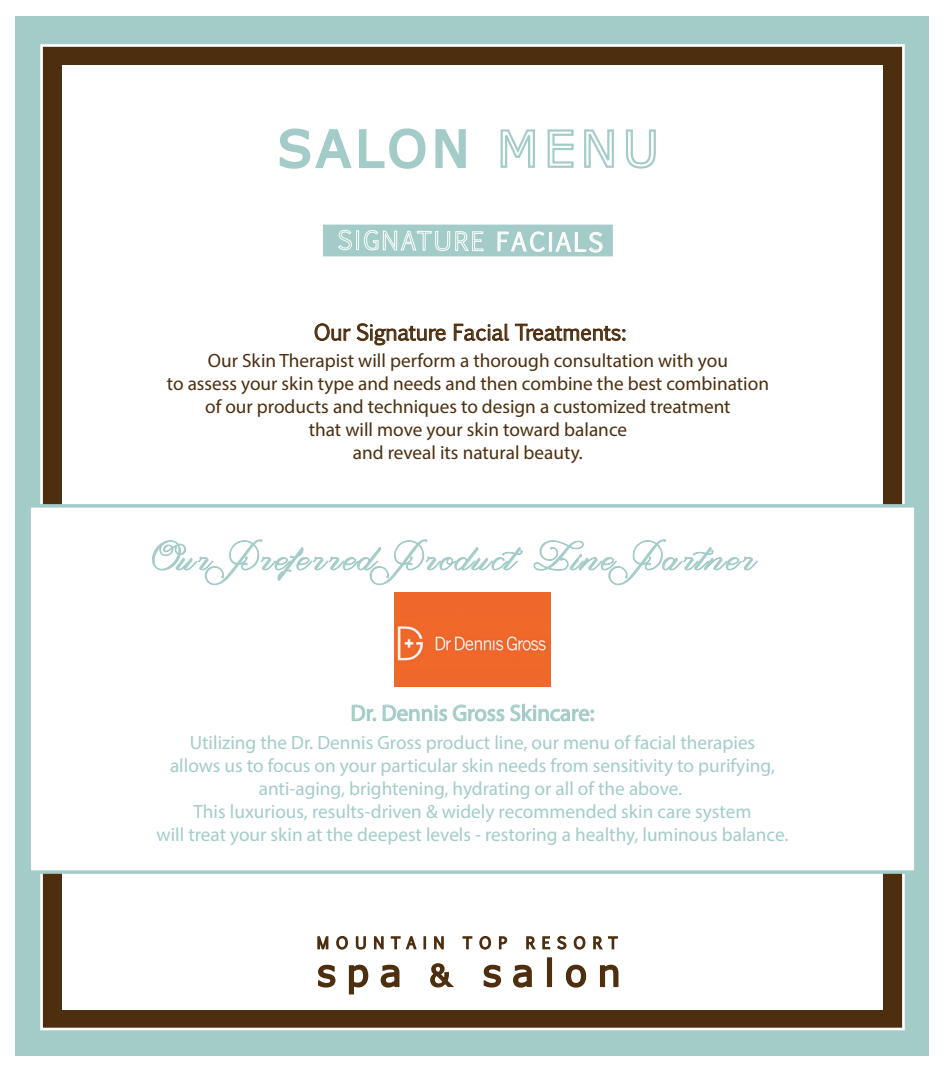
<style>
.page{position:relative;width:945px;height:1071px;background:#fff}
.page>*{position:absolute;margin:0;border:0;box-sizing:border-box;transform-origin:0 0}
.t1{font:300 36.75px "Magnolia";letter-spacing:.06em;color:#a3ccc9}
.t2{font:36.75px "Verdana";letter-spacing:.28em;color:#4d2e0e}
.t3{font:22.75px "Myriad Pro";color:#a3ccc9}
.t4{font:21px "Euphemia CAS";color:#4d2e0e}
.t5{font:19.25px/23.1px "Myriad Pro";color:#a3ccc9;text-align:center}
.t6{font:19.25px/23.1px "Myriad Pro";color:#4d2e0e;text-align:center}
.s1{font-size:29.75px}
</style>
<div class="page">
<div style="left:16px;top:16px;width:913px;height:1039px;background:#a3ccc9"></div>
<div style="left:40px;top:44px;width:865px;height:986px;background:#4d2e0e;border:3px solid #fff"></div>
<div style="left:62px;top:65px;width:821px;height:945px;background:#fff"></div>
<svg style="left:318px;top:964px;width:18px;height:24px"></svg>
<svg style="left:348px;top:964px;width:21px;height:31px"></svg>
<svg style="left:380px;top:964px;width:20px;height:24px"></svg>
<svg style="left:430px;top:963px;width:24px;height:25px"></svg>
<svg style="left:483px;top:964px;width:19px;height:24px"></svg>
<svg style="left:513px;top:964px;width:19px;height:24px"></svg>
<div style="left:547px;top:957px;width:5px;height:30px;border:2px solid #4d2e0e"></div>
<svg style="left:565px;top:964px;width:22px;height:24px"></svg>
<svg style="left:599px;top:964px;width:20px;height:24px"></svg>
<svg style="left:317px;top:936px;width:12px;height:14px"></svg>
<svg style="left:336px;top:935px;width:12px;height:15px"></svg>
<svg style="left:355px;top:936px;width:11px;height:14px"></svg>
<svg style="left:373px;top:936px;width:11px;height:14px"></svg>
<svg style="left:390px;top:936px;width:27px;height:14px"></svg>
<svg style="left:424px;top:936px;width:2px;height:13px"></svg>
<svg style="left:434px;top:936px;width:10px;height:14px"></svg>
<svg style="left:462px;top:936px;width:11px;height:14px"></svg>
<svg style="left:479px;top:935px;width:13px;height:15px"></svg>
<svg style="left:498px;top:936px;width:10px;height:14px"></svg>
<svg style="left:526px;top:935px;width:41px;height:15px"></svg>
<svg style="left:573px;top:935px;width:13px;height:15px"></svg>
<svg style="left:593px;top:936px;width:25px;height:14px"></svg>
<svg style="left:279px;top:128px;width:147px;height:41px"></svg>
<svg style="left:435px;top:129px;width:31px;height:39px"></svg>
<svg style="left:500px;top:129px;width:35px;height:39px"></svg>
<svg style="left:547px;top:129px;width:27px;height:39px"></svg>
<svg style="left:584px;top:129px;width:30px;height:39px"></svg>
<svg style="left:625px;top:129px;width:31px;height:40px"></svg>
<div style="left:27px;top:504px;width:891px;height:370px;background:#fff;border:4px solid #a3ccc9"></div>
<div style="left:321px;top:223px;width:294px;height:35px;background:#a3ccc9;border:2px solid #fff"></div>
<svg style="left:314px;top:229px;width:312px;height:117px"></svg>
<svg style="left:352px;top:704px;width:24px;height:17px"></svg>
<svg style="left:383px;top:704px;width:64px;height:18px"></svg>
<svg style="left:453px;top:704px;width:141px;height:18px"></svg>
<img style="left:394px;top:593px;width:157px;height:93px">
<svg style="left:152px;top:539px;width:371px;height:46px"></svg>
<svg style="left:534px;top:539px;width:224px;height:46px"></svg>
<p class="t4" style="left:314px;top:317px;width:314px">Our Signature Facial Treatments:</p>
<p class="t6" style="left:167px;top:348px;width:604px">Our Skin Therapist will perform a thorough consultation with you<br>to assess your skin type and needs and then combine the best combination of our products and techniques to design a customized treatment<br>that will move your skin toward balance<br>and reveal its natural beauty.</p>
<h1 class="t1" style="left:152px;top:532px;width:606px">Our Preferred Product Line Partner</h1>
<p class="t3" style="left:351px;top:699px;width:245px">Dr. Dennis Gross Skincare:</p>
<p class="t5" style="left:157px;top:730px;width:633px">Utilizing the Dr. Dennis Gross product line, our menu of facial therapies<br>allows us to focus on your particular skin needs from sensitivity to purifying, anti-aging, brightening, hydrating or all of the above.<br>This luxurious, results-driven &amp; widely recommended skin care system<br>will treat your skin at the deepest levels - restoring a healthy, luminous balance.</p>
<h1 class="t2" style="left:317px;top:948px;width:305px">spa <span class="s1">&amp;</span> salon</h1>
</div>
